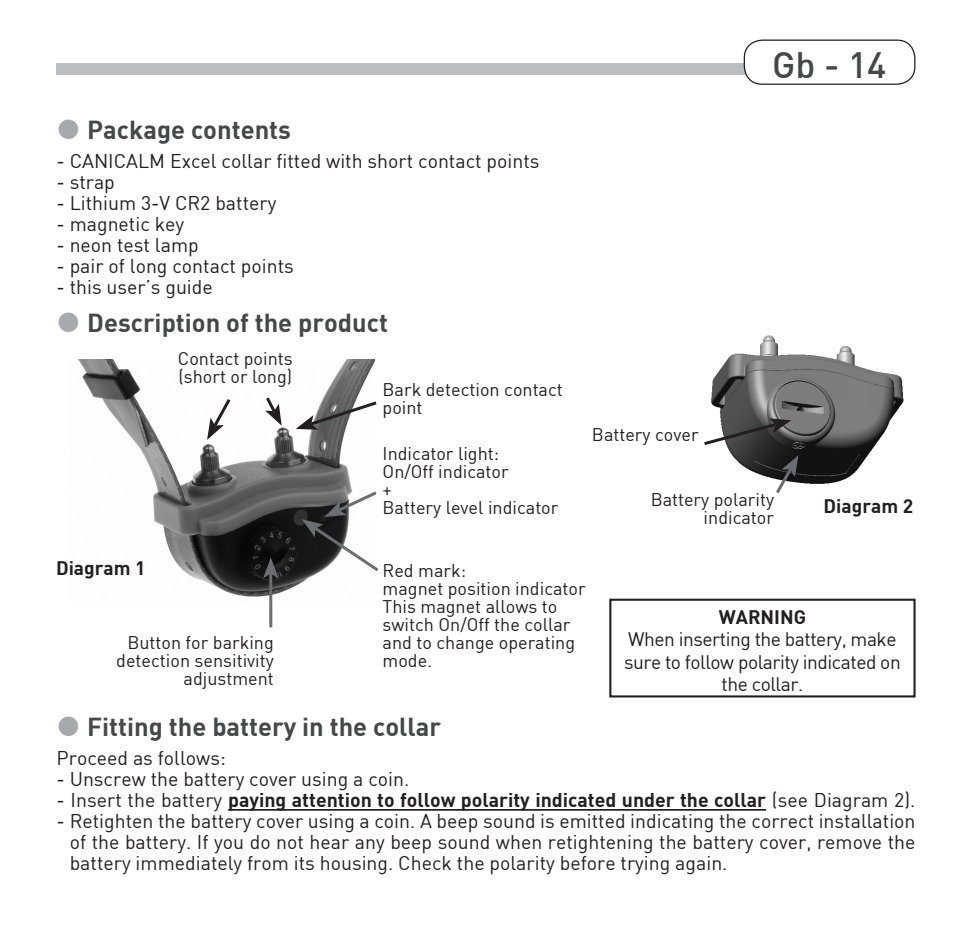
<style>
.page{position:relative;width:975px;height:934px;background:#fff}
.page>*{position:absolute;margin:0;border:0;box-sizing:border-box;transform-origin:0 0}
.t1{font:500 36px "DIN";color:#464748}
.t2{font:700 25.5px "DIN";color:#464748}
.t3{font:19.5px/21px "DIN";color:#231f20;text-align:justify}
.t4{font:700 19.5px "DIN";color:#231f20}
.t5{font:19.2px/22.5px "DIN";letter-spacing:-.025em;color:#231f20;text-align:center}
.t6{font:700 19.2px "DIN";color:#231f20}
.t7{font:18px/18px "DIN";color:#231f20}
.s1{font-weight:400}
</style>
<div class="page">
<div style="left:57px;top:63px;width:781px;height:12px;background:#bcbdc0"></div>
<div style="left:744px;top:40px;width:171px;height:44px;background:#fff;border-radius:18px"></div>
<div style="left:744px;top:40px;width:171px;height:45px;border:1px solid #231f20;border-radius:18px"></div>
<hr style="left:228px;top:809px;width:538px;height:2px;background:#231f20">
<div style="left:609px;top:599px;width:307px;height:98px;border:2px solid #231f20"></div>
<img style="left:78px;top:359px;width:297px;height:245px">
<img style="left:711px;top:335px;width:193px;height:149px">
<svg style="left:207px;top:396px;width:26px;height:44px"></svg>
<svg style="left:296px;top:399px;width:81px;height:31px"></svg>
<svg style="left:704px;top:418px;width:87px;height:29px"></svg>
<svg style="left:773px;top:455px;width:25px;height:39px"></svg>
<svg style="left:302px;top:489px;width:77px;height:85px"></svg>
<hr style="left:269px;top:574px;width:3px;height:53px;background:#6c6d70">
<svg style="left:263px;top:557px;width:15px;height:21px"></svg>
<svg style="left:263px;top:394px;width:19px;height:32px"></svg>
<h1 class="t1" style="left:772px;top:42px;width:116px">Gb - 14</h1>
<h2 class="t2" style="left:87px;top:113px;width:205px">Package contents</h2>
<p class="t3" style="left:57px;top:150px;width:485px">- CANICALM Excel collar fitted with short contact points</p>
<p class="t3" style="left:57px;top:171px;width:60px">- strap</p>
<p class="t3" style="left:57px;top:192px;width:221px">- Lithium 3-V CR2 battery</p>
<p class="t3" style="left:57px;top:213px;width:129px">- magnetic key</p>
<p class="t3" style="left:57px;top:234px;width:144px">- neon test lamp</p>
<p class="t3" style="left:57px;top:255px;width:239px">- pair of long contact points</p>
<p class="t3" style="left:57px;top:276px;width:158px">- this user’s guide</p>
<h2 class="t2" style="left:87px;top:306px;width:302px">Description of the product</h2>
<p class="t7" style="left:178px;top:349px;width:116px">Contact points (short or long)</p>
<p class="t7" style="left:383px;top:381px;width:182px">Bark detection contact point</p>
<p class="t7" style="left:383px;top:444px;width:177px">Indicator light:<br>On/Off indicator<br>+<br>Battery level indicator</p>
<p class="t7" style="left:592px;top:425px;width:108px">Battery cover</p>
<p class="t7" style="left:651px;top:490px;width:125px;text-align:right">Battery polarity indicator</p>
<p class="t6" style="left:824px;top:493px;width:91px">Diagram 2</p>
<p class="t6" style="left:56px;top:556px;width:91px">Diagram 1</p>
<p class="t7" style="left:116px;top:634px;width:159px;text-align:right">Button for barking detection sensitivity adjustment</p>
<p class="t7" style="left:383px;top:562px;width:205px">Red mark:<br>magnet position indicator<br>This magnet allows to switch On/Off the collar and to change operating mode.</p>
<p class="t6" style="left:719px;top:604px;width:89px">WARNING</p>
<p class="t5" style="left:624px;top:628px;width:278px">When inserting the battery, make sure to follow polarity indicated on the collar.</p>
<h2 class="t2" style="left:87px;top:710px;width:355px">Fitting the battery in the collar</h2>
<p class="t3" style="left:57px;top:747px;width:171px">Proceed as follows:</p>
<p class="t3" style="left:57px;top:768px;width:354px">- Unscrew the battery cover using a coin.</p>
<p class="t4" style="left:57px;top:787px;width:860px"><span class="s1">- Insert the battery</span> paying attention to follow polarity indicated under the collar <span class="s1">(see Diagram 2).</span></p>
<p class="t3" style="left:70px;top:810px;width:847px;text-indent:-13px">- Retighten the battery cover using a coin. A beep sound is emitted indicating the correct installation of the battery. If you do not hear any beep sound when retightening the battery cover, remove the battery immediately from its housing. Check the polarity before trying again.</p>
</div>
